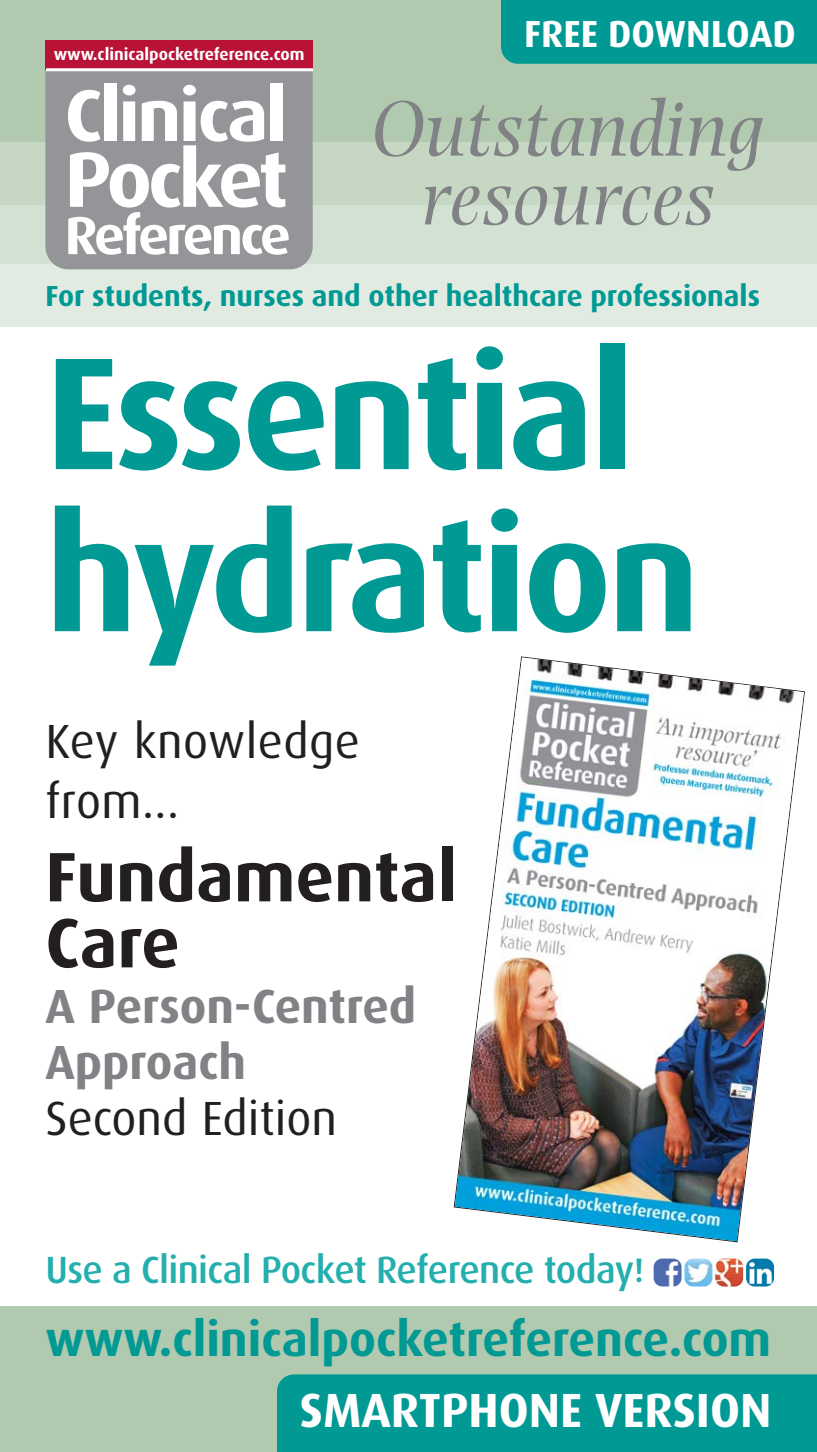
<style>
.page{position:relative;width:817px;height:1452px;background:#fff}
.page>*{position:absolute;margin:0;border:0;box-sizing:border-box;transform-origin:0 0}
.t1{font:700 160px/162px "Dax";letter-spacing:-.025em;color:#009994}
.t2{font:italic 81.8px/68.8px "Photina";color:#808285;text-align:center}
.t3{font:700 78.2px "Dax";letter-spacing:-.06em;color:#fff;scale:1.05 1}
.t4{font:700 73.2px "Dax";letter-spacing:-.035em;color:#fff;scale:1.05 1}
.t5{font:700 70px/66px "Dax";color:#231f20}
.t6{font:700 53.6px "Dax";letter-spacing:-.06em;color:#fff;scale:1.05 1}
.t7{font:700 48.4px "Dax";color:#009994}
.t8{font:48px/60px "Dax";color:#231f20}
.t9{font:700 48px/56px "Dax";color:#808285}
.t10{font:700 48px "Dax";color:#fff}
.t11{font:500 38px "Dax";letter-spacing:-.015em;color:#24afae}
.t12{font:700 37.8px "Dax";color:#fff}
.t13{font:700 34px "Dax";color:#fff}
.t14{font:700 29px "Dax";color:#009994}
.t15{font:700 16.8px "Dax";color:#fff}
.s1{font-size:34px}
</style>
<div class="page">
<div style="left:0;top:0;width:816px;height:326px;background:#e2ebe1"></div>
<div style="left:0;top:0;width:816px;height:263px;background:#d3e1d2"></div>
<div style="left:0;top:0;width:816px;height:205px;background:#c6d8c4"></div>
<div style="left:0;top:0;width:816px;height:142px;background:#b1c9af"></div>
<div style="left:0;top:1306px;width:816px;height:145px;background:#b1c9af"></div>
<div style="left:45px;top:41px;width:267px;height:228px;background:#939598;border-radius:23px"></div>
<div style="left:45px;top:41px;width:267px;height:29px;background:#b81237"></div>
<hr style="left:46px;top:68px;width:267px;height:3px;background:#fff">
<img style="left:653px;top:1258px;width:28px;height:28px;border-radius:9px">
<img style="left:684px;top:1258px;width:28px;height:28px;border-radius:9px">
<img style="left:715px;top:1258px;width:28px;height:28px;border-radius:9px">
<img style="left:746px;top:1258px;width:27px;height:28px;border-radius:9px">
<img style="left:454px;top:657px;width:349px;height:584px">
<div style="left:501px;top:0;width:315px;height:64px;background:#009994"></div>
<div style="left:277px;top:1374px;width:539px;height:77px;background:#009994"></div>
<h3 class="t12" style="left:524px;top:17px;width:273px">FREE DOWNLOAD</h3>
<p class="t13" style="left:45px;top:40px;width:21px">1</p>
<p class="t13" style="left:446px;top:40px;width:328px">ESSENTIAL HYDRATION</p>
<p class="t15" style="left:54px;top:47px;width:252px">www.clinicalpocketreference.com</p>
<h3 class="t4" style="left:65px;top:84px;width:214px">Clinical</h3>
<h3 class="t3" style="left:65px;top:145px;width:214px">Pocket</h3>
<h3 class="t6" style="left:65px;top:212px;width:217px">Reference</h3>
<h2 class="t2" style="left:370px;top:100px;width:394px">Outstanding resources</h2>
<p class="t14" style="left:45px;top:283px;width:716px">For students, nurses and other healthcare professionals</p>
<h1 class="t1" style="left:45px;top:343px;width:656px">Essential hydration</h1>
<h3 class="t8" style="left:45px;top:714px;width:316px">Key knowledge from...</h3>
<h3 class="t5" style="left:45px;top:848px;width:413px">Fundamental<br>Care</h3>
<h3 class="t9" style="left:45px;top:982px;width:372px">A Person-Centred<br>Approach</h3>
<h3 class="t8" style="left:45px;top:1091px;width:293px">Second Edition</h3>
<h3 class="t11" style="left:45px;top:1250px;width:600px">Use a Clinical Pocket Reference today<span class="s1">!</span></h3>
<h3 class="t7" style="left:45px;top:1317px;width:727px">www.clinicalpocketreference.com</h3>
<h3 class="t10" style="left:300px;top:1388px;width:473px">SMARTPHONE VERSION</h3>
</div>
